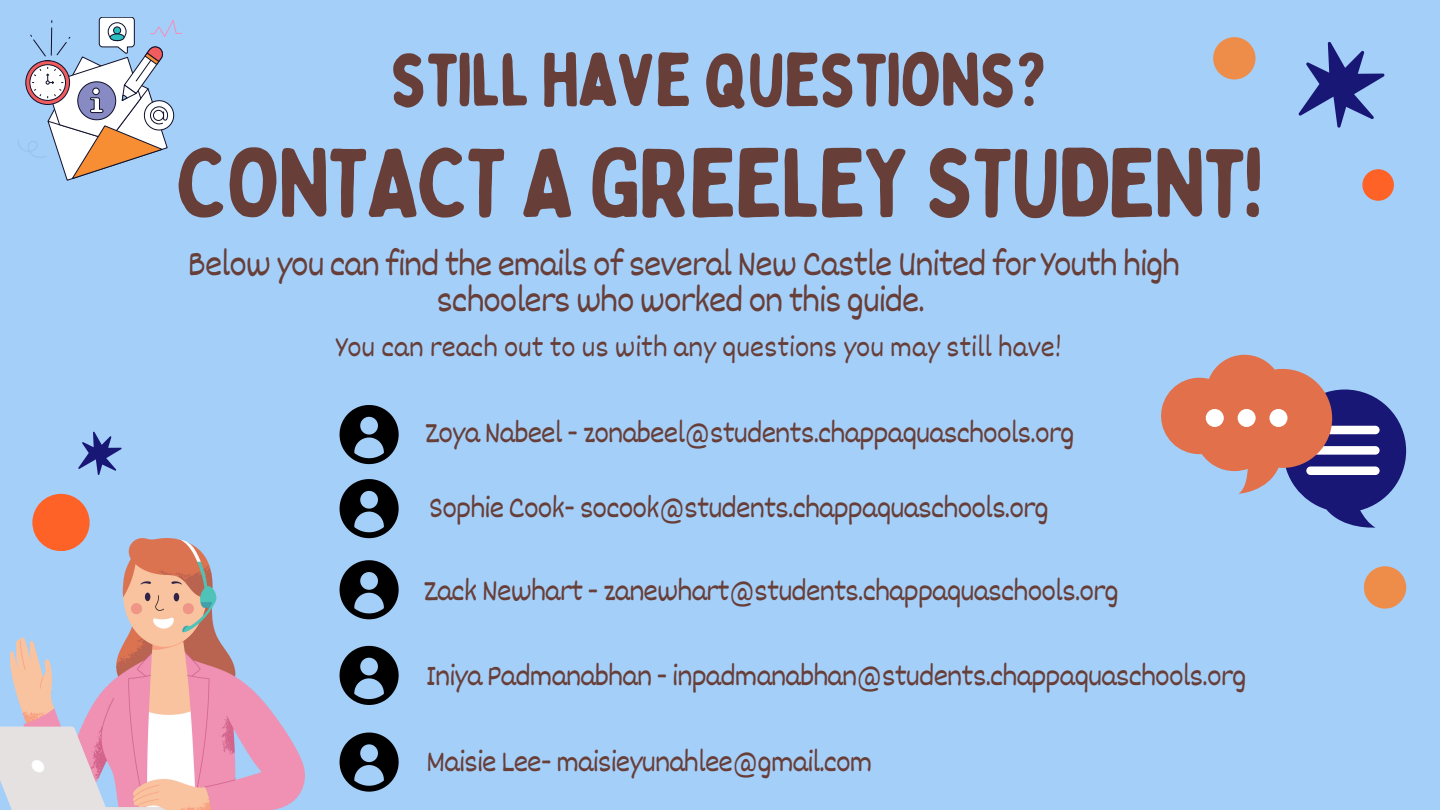
<style>
.page{position:relative;width:1440px;height:810px;background:#a4cff9}
.page>*{position:absolute;margin:0;border:0;box-sizing:border-box;transform-origin:0 0}
.t1{font:97.4px "Bobby Jones Soft";letter-spacing:-.03em;color:#683e38}
.t2{font:75px "Bobby Jones Soft";letter-spacing:-.03em;color:#683e38}
.t3{font:37px/36px "Dekko";letter-spacing:-.03em;color:#683e38;text-align:center}
.t4{font:31px "Dekko";letter-spacing:-.03em;color:#683e38}
.t5{font:30px "Dekko";color:#683e38}
</style>
<div class="page">
<svg style="left:18px;top:17px;width:164px;height:164px"></svg>
<svg style="left:1161px;top:355px;width:245px;height:173px"></svg>
<div style="left:1206px;top:409px;width:18px;height:18px;background:#fff;border-radius:50%"></div>
<div style="left:1238px;top:409px;width:18px;height:18px;background:#fff;border-radius:50%"></div>
<div style="left:1269px;top:409px;width:18px;height:18px;background:#fff;border-radius:50%"></div>
<img style="left:0;top:538px;width:305px;height:272px">
<svg style="left:1298px;top:41px;width:87px;height:87px"></svg>
<div style="left:1362px;top:169px;width:32px;height:32px;background:#ff6227;border-radius:50%"></div>
<div style="left:32px;top:494px;width:58px;height:57px;background:#ff6227;border-radius:50%"></div>
<div style="left:1213px;top:37px;width:43px;height:42px;background:#ee8d4a;border-radius:50%"></div>
<div style="left:1364px;top:566px;width:42px;height:43px;background:#ee8d4a;border-radius:50%"></div>
<svg style="left:78px;top:431px;width:44px;height:44px"></svg>
<svg style="left:340px;top:405px;width:59px;height:59px"></svg>
<svg style="left:340px;top:479px;width:59px;height:59px"></svg>
<svg style="left:340px;top:560px;width:59px;height:59px"></svg>
<svg style="left:340px;top:646px;width:59px;height:59px"></svg>
<svg style="left:340px;top:733px;width:59px;height:59px"></svg>
<h2 class="t2" style="left:390px;top:33px;width:661px">STILL HAVE QUESTIONS?</h2>
<h1 class="t1" style="left:177px;top:122px;width:1089px">CONTACT A GREELEY STUDENT!</h1>
<p class="t3" style="left:188px;top:245px;width:994px">Below you can find the emails of several New Castle United for Youth high schoolers who worked on this guide.</p>
<p class="t5" style="left:336px;top:328px;width:728px">You can reach out to us with any questions you may still have!</p>
<h3 class="t4" style="left:425px;top:413px;width:651px">Zoya Nabeel - zonabeel@students.chappaquaschools.org</h3>
<p class="t4" style="left:429px;top:488px;width:622px">Sophie Cook- socook@students.chappaquaschools.org</p>
<p class="t4" style="left:423px;top:571px;width:697px">Zack Newhart - zanewhart@students.chappaquaschools.org</p>
<p class="t4" style="left:426px;top:656px;width:822px">Iniya Padmanabhan - inpadmanabhan@students.chappaquaschools.org</p>
<p class="t4" style="left:426px;top:742px;width:448px">Maisie Lee- maisieyunahlee@gmail.com</p>
</div>
